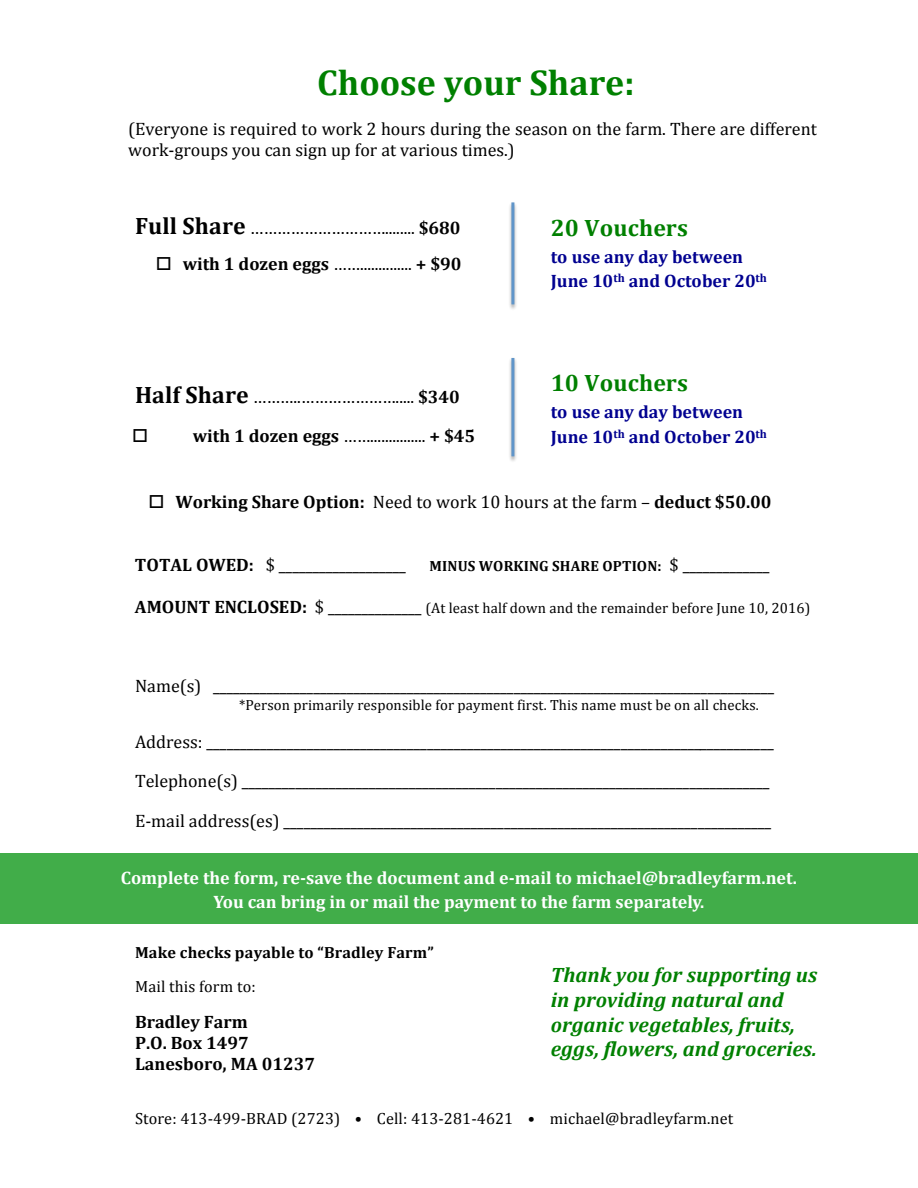
<style>
.page{position:relative;width:918px;height:1188px;background:#fff}
.page>*{position:absolute;margin:0;border:0;box-sizing:border-box;transform-origin:0 0}
.t1{font:700 36px "Cambria";color:#008000}
.t2{font:700 23.7px "Cambria";letter-spacing:.005em;color:#008000}
.t3{font:italic 700 20.85px/24.5px "Cambria";color:#008000}
.t4{font:18px/39.3px "Cambria";color:#000}
.t5{font:700 18px/21px "Cambria";color:#000}
.t6{font:700 18px "Cambria";color:#fff}
.t7{font:700 18px/24.5px "Cambria";color:#000090}
.t8{font:16.2px "Cambria";letter-spacing:.01em;color:#000}
.t9{font:700 16.2px/34.2px "Cambria";letter-spacing:.01em;color:#000}
.t10{font:14.7px "Cambria";letter-spacing:.01em;color:#000}
.t11{font:700 14.7px "Cambria";letter-spacing:.01em;color:#000}
.s1{font-weight:700;font-size:23.7px}
.s2{font-weight:700}
.s3{font-weight:400}
.s4{font-weight:400;font-size:18px}
.s5{font-weight:700;font-size:18px}
.s6{font-size:18px}
</style>
<div class="page">
<img style="left:509px;top:202px;width:7px;height:107px">
<hr style="left:511px;top:202px;width:3px;height:102px;background:#6095c9">
<img style="left:509px;top:358px;width:7px;height:103px">
<hr style="left:511px;top:358px;width:3px;height:98px;background:#6095c9">
<div style="left:0;top:853px;width:918px;height:71px;background:#41ad49"></div>
<p class="t1" style="left:317px;top:57px;width:319px">Choose your Share:</p>
<p class="t4" style="left:128px;top:118px;width:690px;line-height:20.9px">(Everyone is required to work 2 hours during the season on the farm. There are different work-groups you can sign up for at various times.)</p>
<p class="t4" style="left:135px;top:208px;width:327px"><span class="s1">Full Share</span> …………………………........ <span class="s2">$680</span></p>
<p class="t5" style="left:156px;top:253px;width:307px">□ with 1 dozen eggs <span class="s3">……..............</span> + $90</p>
<p class="t4" style="left:132px;top:377px;width:329px"><span class="s1">Half Share</span> ………..…………………..... <span class="s2">$340 </span>□</p>
<p class="t5" style="left:193px;top:425px;width:284px">with 1 dozen eggs <span class="s3">……...............</span> + $45</p>
<p class="t2" style="left:551px;top:211px;width:139px">20 Vouchers</p>
<p class="t7" style="left:551px;top:244px;width:218px">to use any day between<br>June 10<sup>th</sup> and October 20<sup>th</sup></p>
<p class="t2" style="left:551px;top:366px;width:139px">10 Vouchers</p>
<p class="t7" style="left:551px;top:399px;width:218px">to use any day between<br>June 10<sup>th</sup> and October 20<sup>th</sup></p>
<p class="t5" style="left:148px;top:491px;width:625px">□ Working Share Option: <span class="s3">Need to work 10 hours at the farm –</span> deduct $50.00</p>
<p class="t4" style="left:135px;top:545px;width:272px"><span class="s2">TOTAL OWED:</span> $ ___________________</p>
<p class="t11" style="left:430px;top:556px;width:341px">MINUS WORKING SHARE OPTION: <span class="s4">$ _____________</span></p>
<p class="t10" style="left:135px;top:600px;width:677px"><span class="s5">AMOUNT ENCLOSED:</span> <span class="s6">$ ______________</span> (At least half down and the remainder before June 10, 2016)</p>
<p class="t4" style="left:135px;top:666px;width:641px">Name(s) ____________________________________________________________________________________</p>
<p class="t10" style="left:239px;top:696px;width:521px">*Person primarily responsible for payment first. This name must be on all checks.</p>
<p class="t4" style="left:135px;top:722px;width:640px">Address: _____________________________________________________________________________________<br>Telephone(s) _______________________________________________________________________________<br>E-mail address(es) _________________________________________________________________________</p>
<p class="t6" style="left:121px;top:865px;width:678px">Complete the form, re-save the document and e-mail to michael@bradleyfarm.net.</p>
<p class="t6" style="left:214px;top:889px;width:492px">You can bring in or mail the payment to the farm separately.</p>
<p class="t9" style="left:135px;top:934px;width:301px">Make checks payable to “Bradley Farm”<br><span class="s3">Mail this form to:</span></p>
<p class="t5" style="left:135px;top:1011px;width:181px">Bradley Farm<br>P.O. Box 1497<br>Lanesboro, MA 01237</p>
<p class="t8" style="left:135px;top:1109px;width:600px">Store: 413-499-BRAD (2723) • Cell: 413-281-4621 <span class="s2">•</span> michael@bradleyfarm.net</p>
<p class="t3" style="left:551px;top:962px;width:268px">Thank you for supporting us in providing natural and organic vegetables, fruits, eggs, flowers, and groceries.</p>
</div>
